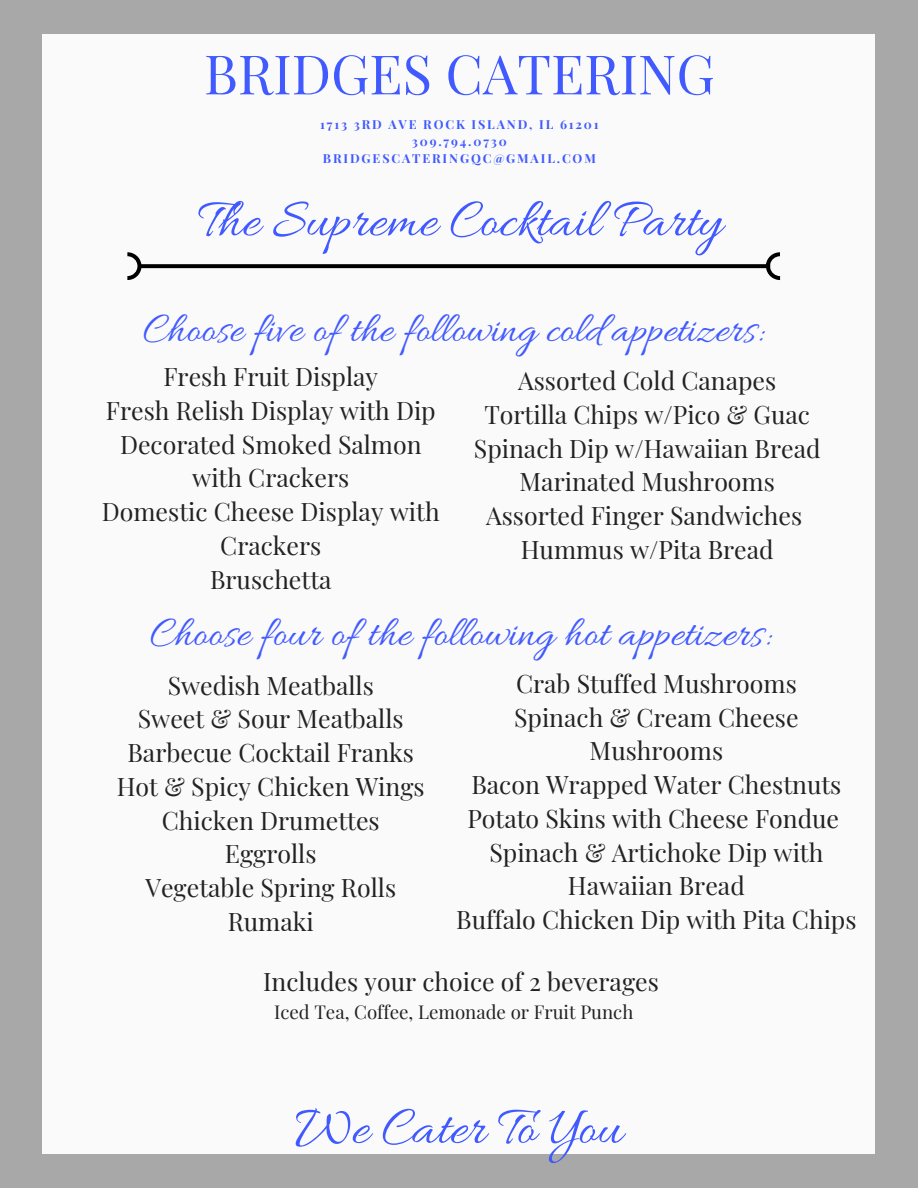
<style>
.page{position:relative;width:918px;height:1188px;background:#a8a8a8}
.page>*{position:absolute;margin:0;border:0;box-sizing:border-box;transform-origin:0 0}
.t1{font:55.95px "Allura";color:#415aff}
.t2{font:54.45px "Playfair Display";color:#415aff}
.t3{font:43.65px "Allura";color:#415aff}
.t4{font:24.9px/33.8px "Playfair Display";color:#222;text-align:center}
.t5{font:18.75px "Playfair Display";color:#222}
.t6{font:700 12.45px "Playfair Display";letter-spacing:.15em;color:#415aff}
</style>
<div class="page">
<div style="left:42px;top:34px;width:833px;height:1120px;background:#fafafa"></div>
<svg style="left:127px;top:252px;width:653px;height:28px"></svg>
<p class="t2" style="left:204px;top:36px;width:512px">BRIDGES CATERING</p>
<p class="t6" style="left:320px;top:116px;width:280px">1713 3RD AVE ROCK ISLAND, IL 61201</p>
<p class="t6" style="left:412px;top:133px;width:97px">309.794.0730</p>
<p class="t6" style="left:323px;top:150px;width:275px">BRIDGESCATERINGQC@GMAIL.COM</p>
<p class="t1" style="left:198px;top:189px;width:526px">The Supreme Cocktail Party</p>
<p class="t3" style="left:143px;top:305px;width:621px">Choose five of the following cold appetizers:</p>
<p class="t4" style="left:163px;top:359px;width:216px">Fresh Fruit Display</p>
<p class="t4" style="left:106px;top:393px;width:331px">Fresh Relish Display with Dip</p>
<p class="t4" style="left:120px;top:426px;width:303px">Decorated Smoked Salmon with Crackers</p>
<p class="t4" style="left:102px;top:494px;width:339px">Domestic Cheese Display with<br>Crackers</p>
<p class="t4" style="left:210px;top:561px;width:123px">Bruschetta</p>
<p class="t3" style="left:150px;top:609px;width:622px">Choose four of the following hot appetizers:</p>
<p class="t4" style="left:168px;top:667px;width:208px">Swedish Meatballs</p>
<p class="t4" style="left:138px;top:701px;width:267px">Sweet &amp; Sour Meatballs</p>
<p class="t4" style="left:127px;top:735px;width:288px">Barbecue Cocktail Franks</p>
<p class="t4" style="left:117px;top:769px;width:309px">Hot &amp; Spicy Chicken Wings</p>
<p class="t4" style="left:162px;top:802px;width:220px">Chicken Drumettes</p>
<p class="t4" style="left:225px;top:836px;width:93px">Eggrolls</p>
<p class="t4" style="left:145px;top:870px;width:252px">Vegetable Spring Rolls</p>
<p class="t4" style="left:228px;top:904px;width:88px">Rumaki</p>
<p class="t4" style="left:518px;top:363px;width:260px">Assorted Cold Canapes</p>
<p class="t4" style="left:484px;top:397px;width:327px">Tortilla Chips w/Pico &amp; Guac</p>
<p class="t4" style="left:474px;top:430px;width:348px">Spinach Dip w/Hawaiian Bread</p>
<p class="t4" style="left:520px;top:464px;width:257px">Marinated Mushrooms</p>
<p class="t4" style="left:486px;top:498px;width:318px">Assorted Finger Sandwiches</p>
<p class="t4" style="left:521px;top:532px;width:255px">Hummus w/Pita Bread</p>
<p class="t4" style="left:516px;top:666px;width:282px">Crab Stuffed Mushrooms</p>
<p class="t4" style="left:514px;top:699px;width:286px">Spinach &amp; Cream Cheese<br>Mushrooms</p>
<p class="t4" style="left:471px;top:767px;width:372px">Bacon Wrapped Water Chestnuts</p>
<p class="t4" style="left:467px;top:801px;width:373px">Potato Skins with Cheese Fondue</p>
<p class="t4" style="left:489px;top:834px;width:335px">Spinach &amp; Artichoke Dip with<br>Hawaiian Bread</p>
<p class="t4" style="left:456px;top:902px;width:402px">Buffalo Chicken Dip with Pita Chips</p>
<p class="t4" style="left:263px;top:964px;width:397px">Includes your choice of 2 beverages</p>
<p class="t5" style="left:274px;top:998px;width:361px">Iced Tea, Coffee, Lemonade or Fruit Punch</p>
<p class="t1" style="left:295px;top:1097px;width:329px">We Cater To You</p>
</div>
